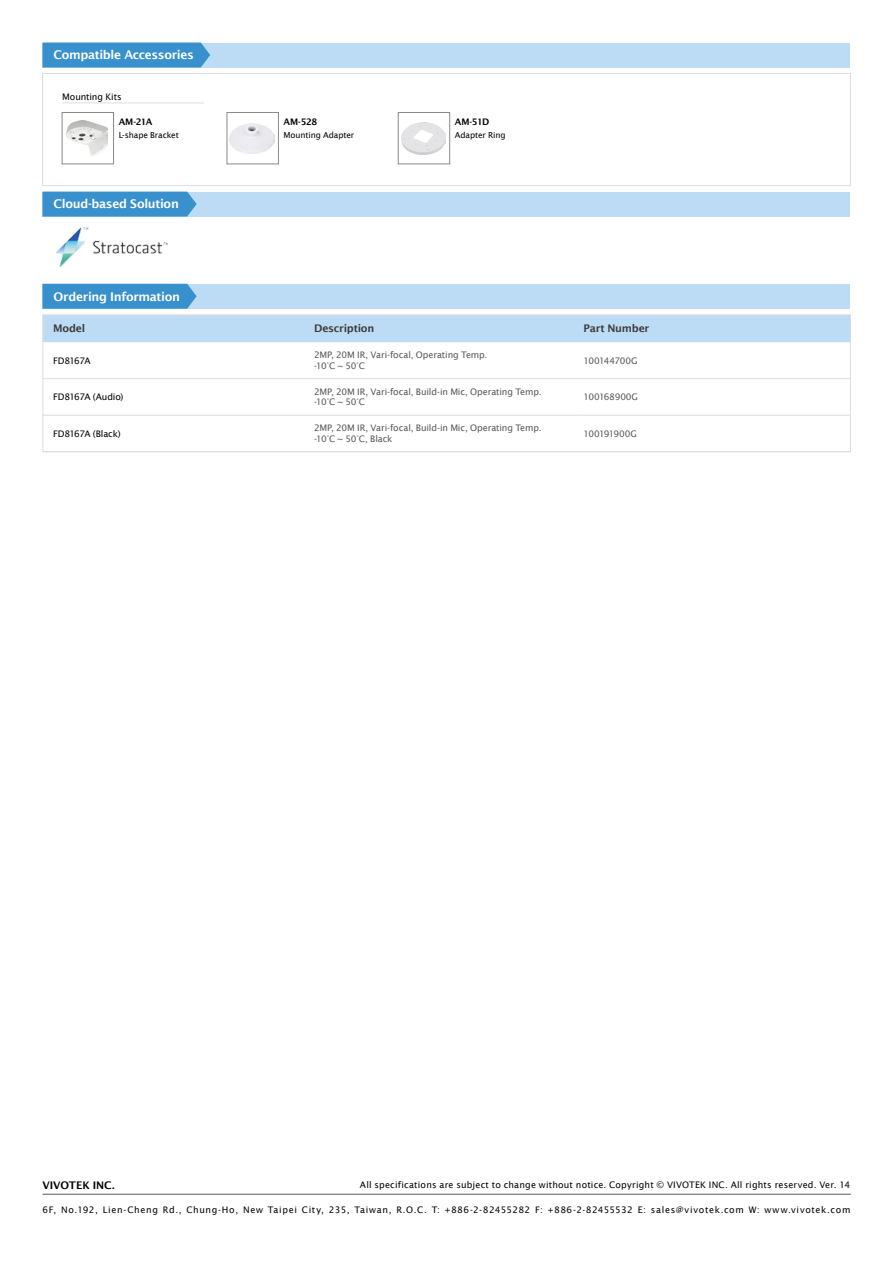
<style>
.page{position:relative;width:893px;height:1263px;background:#fff}
.page>*{position:absolute;margin:0;border:0;box-sizing:border-box;transform-origin:0 0}
.t1{font:600 12px "Lucida Sans";letter-spacing:-.025em;color:#fff}
.t2{font:600 10.5px "Lucida Sans";letter-spacing:-.02em;color:#3e3a39}
.t3{font:600 10.5px "Lucida Sans";letter-spacing:-.005em;color:#000}
.t4{font:9px/10.5px "Lucida Sans";letter-spacing:-.01em;color:#595757}
.t5{font:9px "Lucida Sans";letter-spacing:.075em;color:#000}
.t6{font:9px "Lucida Sans";letter-spacing:.02em;color:#000}
.t7{font:9px "Lucida Sans";letter-spacing:-.025em;color:#000}
.t8{font:600 9px "Lucida Sans";letter-spacing:-.035em;color:#000}
.t9{font:9px "Lucida Sans";letter-spacing:-.01em;color:#000}
.t10{font:9px "Lucida Sans";letter-spacing:-.035em;color:#595757}
.t11{font:9px "Lucida Sans";letter-spacing:-.08em;color:#595757}
.t12{font:9px "Lucida Sans";letter-spacing:-.06em;color:#000}
.t13{font:8.25px "Lucida Sans";letter-spacing:-.01em;color:#000}
</style>
<div class="page">
<div style="left:43px;top:43px;width:807px;height:24px;background:#bbdcf4"></div>
<div style="left:43px;top:43px;width:167px;height:24px;background:#3891cd"></div>
<hr style="left:62px;top:103px;width:142px;height:1px;background:#dcdddd">
<div style="left:62px;top:112px;width:52px;height:52px;border:1px solid #898989"></div>
<img style="left:67px;top:121px;width:41px;height:35px">
<div style="left:227px;top:112px;width:52px;height:52px;border:1px solid #898989"></div>
<img style="left:230px;top:124px;width:45px;height:29px">
<div style="left:398px;top:112px;width:52px;height:52px;border:1px solid #898989"></div>
<img style="left:402px;top:122px;width:43px;height:32px">
<div style="left:42px;top:73px;width:809px;height:113px;border:1px solid #dcdddd"></div>
<hr style="left:43px;top:1194px;width:808px;height:1px;background:#595757">
<div style="left:43px;top:192px;width:807px;height:25px;background:#bbdcf4"></div>
<div style="left:43px;top:284px;width:807px;height:25px;background:#bbdcf4"></div>
<svg style="left:43px;top:192px;width:154px;height:25px"></svg>
<svg style="left:43px;top:284px;width:154px;height:25px"></svg>
<img style="left:57px;top:227px;width:111px;height:40px">
<div style="left:45px;top:317px;width:804px;height:25px;background:#bbdcf4"></div>
<hr style="left:43px;top:378px;width:269px;height:1px;background:#dcdddd">
<hr style="left:312px;top:378px;width:269px;height:1px;background:#dcdddd">
<hr style="left:581px;top:378px;width:270px;height:1px;background:#dcdddd">
<hr style="left:43px;top:415px;width:269px;height:1px;background:#dcdddd">
<hr style="left:312px;top:415px;width:269px;height:1px;background:#dcdddd">
<hr style="left:581px;top:415px;width:270px;height:1px;background:#dcdddd">
<div style="left:43px;top:315px;width:808px;height:137px;border:1px solid #dcdddd"></div>
<h1 class="t1" style="left:54px;top:48px;width:142px">Compatible Accessories</h1>
<p class="t9" style="left:62px;top:92px;width:61px">Mounting Kits</p>
<p class="t8" style="left:119px;top:117px;width:35px">AM-21A</p>
<p class="t13" style="left:119px;top:131px;width:62px">L-shape Bracket</p>
<h1 class="t1" style="left:54px;top:197px;width:127px">Cloud-based Solution</h1>
<p class="t8" style="left:284px;top:117px;width:35px">AM-528</p>
<p class="t13" style="left:284px;top:131px;width:72px">Mounting Adapter</p>
<p class="t8" style="left:455px;top:117px;width:36px">AM-51D</p>
<p class="t13" style="left:455px;top:131px;width:52px">Adapter Ring</p>
<h1 class="t1" style="left:54px;top:289px;width:128px">Ordering Information</h1>
<p class="t2" style="left:53px;top:322px;width:34px">Model</p>
<p class="t2" style="left:314px;top:322px;width:62px">Description</p>
<p class="t2" style="left:583px;top:322px;width:67px">Part Number</p>
<p class="t12" style="left:53px;top:355px;width:39px">FD8167A</p>
<p class="t4" style="left:314px;top:350px;width:175px">2MP, 20M IR, Vari-focal, Operating Temp. -10°C ~ 50°C</p>
<p class="t10" style="left:583px;top:355px;width:55px">100144700G</p>
<p class="t7" style="left:53px;top:392px;width:72px">FD8167A (Audio)</p>
<p class="t4" style="left:314px;top:386px;width:229px">2MP, 20M IR, Vari-focal, Build-in Mic, Operating Temp. -10°C ~ 50°C</p>
<p class="t4" style="left:583px;top:392px;width:56px">100168900G</p>
<p class="t7" style="left:53px;top:428px;width:69px">FD8167A (Black)</p>
<p class="t4" style="left:314px;top:423px;width:229px">2MP, 20M IR, Vari-focal, Build-in Mic, Operating Temp. -10°C ~ 50°C, Black</p>
<p class="t11" style="left:583px;top:428px;width:55px">100191900G</p>
<p class="t3" style="left:43px;top:1179px;width:74px">VIVOTEK INC.</p>
<p class="t6" style="left:360px;top:1180px;width:492px">All specifications are subject to change without notice. Copyright © VIVOTEK INC. All rights reserved. Ver. 14</p>
<p class="t5" style="left:43px;top:1204px;width:809px">6F, No.192, Lien-Cheng Rd., Chung-Ho, New Taipei City, 235, Taiwan, R.O.C. T: +886-2-82455282 F: +886-2-82455532 E: sales@vivotek.com W: www.vivotek.com</p>
</div>
